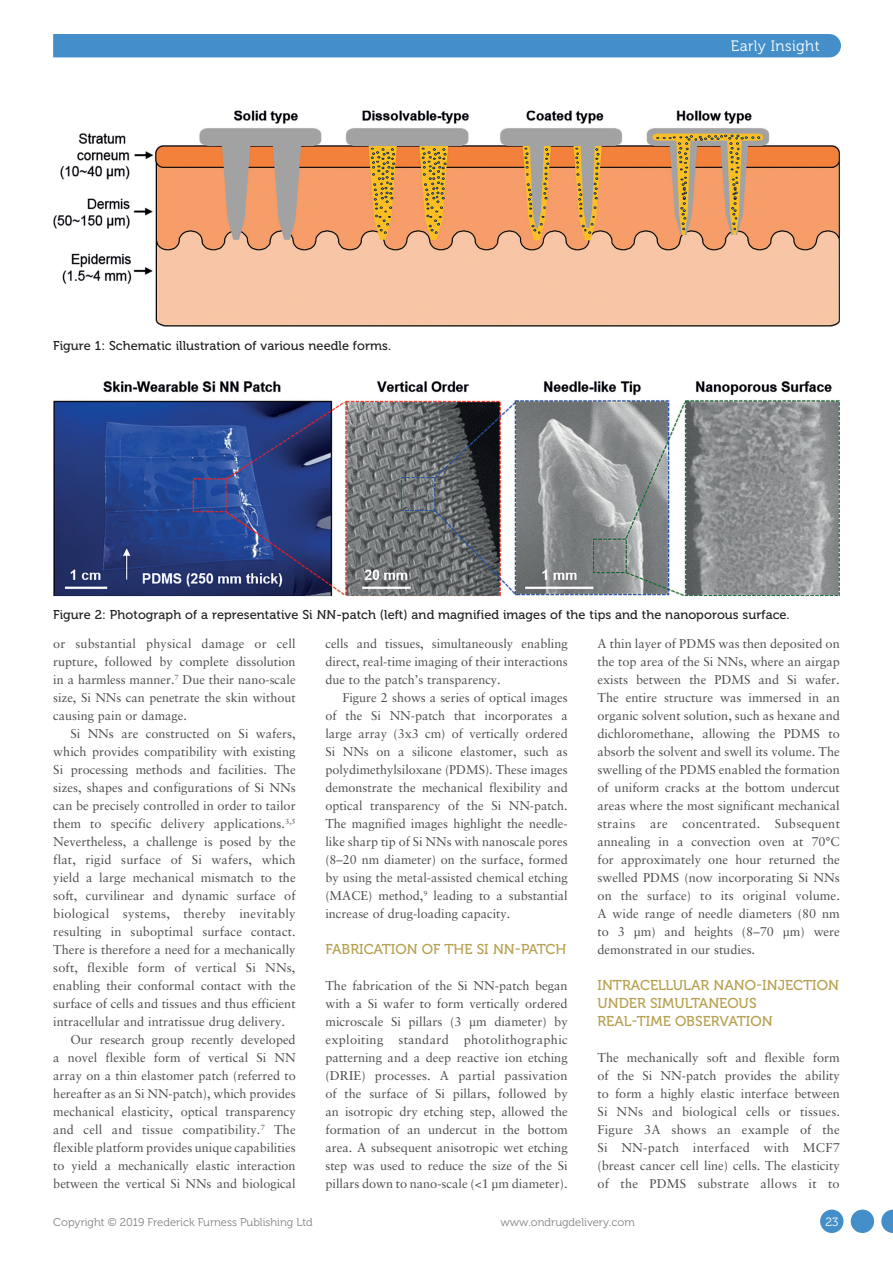
<style>
.page{position:relative;width:893px;height:1263px;background:#fff}
.page>*{position:absolute;margin:0;border:0;box-sizing:border-box;transform-origin:0 0}
.t1{font:15px "Museo 300";letter-spacing:.025em;color:#fff}
.MF_Xhead{font:14.25px/18px "Museo 500";color:#b6a04f}
.MF_body{font:12.75px/18px "Sabon LT Std";color:#4b4c4d;text-align:justify}
.MF_body_no_indent{font:12.75px/18px "Sabon LT Std";color:#4b4c4d;text-align:justify}
.MF_Captions{font:12.75px "Museo 500";letter-spacing:.005em;color:#231f20}
.t2{font:12px "Museo 300";color:#fff}
.t3{font:11.25px "Museo 300";color:#808285}
</style>
<div class="page">
<div style="left:53px;top:34px;width:788px;height:23px;background:#448fc9"></div>
<img style="left:53px;top:111px;width:787px;height:216px">
<img style="left:53px;top:381px;width:787px;height:215px">
<svg style="left:881px;top:1209px;width:12px;height:24px"></svg>
<div style="left:851px;top:1209px;width:23px;height:24px;background:#448fc9;border-radius:50%"></div>
<div style="left:820px;top:1209px;width:23px;height:24px;background:#448fc9;border-radius:50%"></div>
<p class="MF_Captions" style="left:53px;top:338px;width:339px">Figure 1: Schematic illustration of various needle forms.</p>
<p class="t1" style="left:731px;top:37px;width:90px">Early Insight</p>
<p class="MF_Captions" style="left:53px;top:607px;width:738px">Figure 2: Photograph of a representative Si NN-patch (left) and magnified images of the tips and the nanoporous surface.</p>
<p class="MF_body" style="left:53px;top:634px;width:244px">or substantial physical damage or cell rupture, followed by complete dissolution in a harmless manner.<sup>7</sup> Due their nano-scale size, Si NNs can penetrate the skin without causing pain or damage.</p>
<p class="MF_body" style="left:53px;top:724px;width:244px;text-indent:17px">Si NNs are constructed on Si wafers, which provides compatibility with existing Si processing methods and facilities. The sizes, shapes and configurations of Si NNs can be precisely controlled in order to tailor them to specific delivery applications.<sup>3,5<br></sup>Nevertheless, a challenge is posed by the flat, rigid surface of Si wafers, which yield a large mechanical mismatch to the soft, curvilinear and dynamic surface of biological systems, thereby inevitably resulting in suboptimal surface contact.<br>There is therefore a need for a mechanically soft, flexible form of vertical Si NNs, enabling their conformal contact with the surface of cells and tissues and thus efficient intracellular and intratissue drug delivery.</p>
<p class="MF_body" style="left:53px;top:1030px;width:244px;text-indent:17px">Our research group recently developed a novel flexible form of vertical Si NN array on a thin elastomer patch (referred to hereafter as an Si NN-patch), which provides mechanical elasticity, optical transparency and cell and tissue compatibility.<sup>7</sup> The flexible platform provides unique capabilities to yield a mechanically elastic interaction between the vertical Si NNs and biological</p>
<p class="MF_body" style="left:325px;top:634px;width:244px">cells and tissues, simultaneously enabling direct, real-time imaging of their interactions due to the patch’s transparency.</p>
<p class="MF_body" style="left:325px;top:688px;width:244px;text-indent:17px">Figure 2 shows a series of optical images of the Si NN-patch that incorporates a large array (3x3 cm) of vertically ordered Si NNs on a silicone elastomer, such as polydimethylsiloxane (PDMS). These images demonstrate the mechanical flexibility and optical transparency of the Si NN-patch.<br>The magnified images highlight the needle&shy;like sharp tip of Si NNs with nanoscale pores (8–20 nm diameter) on the surface, formed by using the metal-assisted chemical etching (MACE) method,<sup>9</sup> leading to a substantial increase of drug-loading capacity.</p>
<p class="MF_Xhead" style="left:325px;top:940px;width:243px">FABRICATION OF THE SI NN-PATCH</p>
<p class="MF_body_no_indent" style="left:325px;top:976px;width:244px">The fabrication of the Si NN-patch began with a Si wafer to form vertically ordered microscale Si pillars (3 µm diameter) by exploiting standard photolithographic patterning and a deep reactive ion etching (DRIE) processes. A partial passivation of the surface of Si pillars, followed by an isotropic dry etching step, allowed the formation of an undercut in the bottom area. A subsequent anisotropic wet etching step was used to reduce the size of the Si pillars down to nano-scale (&lt;1 µm diameter).</p>
<p class="MF_body_no_indent" style="left:597px;top:634px;width:244px">A thin layer of PDMS was then deposited on the top area of the Si NNs, where an airgap exists between the PDMS and Si wafer.<br>The entire structure was immersed in an organic solvent solution, such as hexane and dichloromethane, allowing the PDMS to absorb the solvent and swell its volume. The swelling of the PDMS enabled the formation of uniform cracks at the bottom undercut areas where the most significant mechanical strains are concentrated. Subsequent annealing in a convection oven at 70°C for approximately one hour returned the swelled PDMS (now incorporating Si NNs on the surface) to its original volume.<br>A wide range of needle diameters (80 nm to 3 μm) and heights (8–70 μm) were demonstrated in our studies.</p>
<p class="MF_Xhead" style="left:597px;top:976px;width:243px">INTRACELLULAR NANO-INJECTION<br>UNDER SIMULTANEOUS<br>REAL-TIME OBSERVATION</p>
<p class="MF_body_no_indent" style="left:597px;top:1048px;width:244px">The mechanically soft and flexible form of the Si NN-patch provides the ability to form a highly elastic interface between Si NNs and biological cells or tissues.<br>Figure 3A shows an example of the Si NN-patch interfaced with MCF7 (breast cancer cell line) cells. The elasticity of the PDMS substrate allows it to</p>
<p class="t3" style="left:53px;top:1216px;width:261px">Copyright © 2019 Frederick Furness Publishing Ltd</p>
<p class="t3" style="left:500px;top:1216px;width:136px">www.ondrugdelivery.com</p>
<p class="t2" style="left:825px;top:1215px;width:15px">23</p>
</div>
